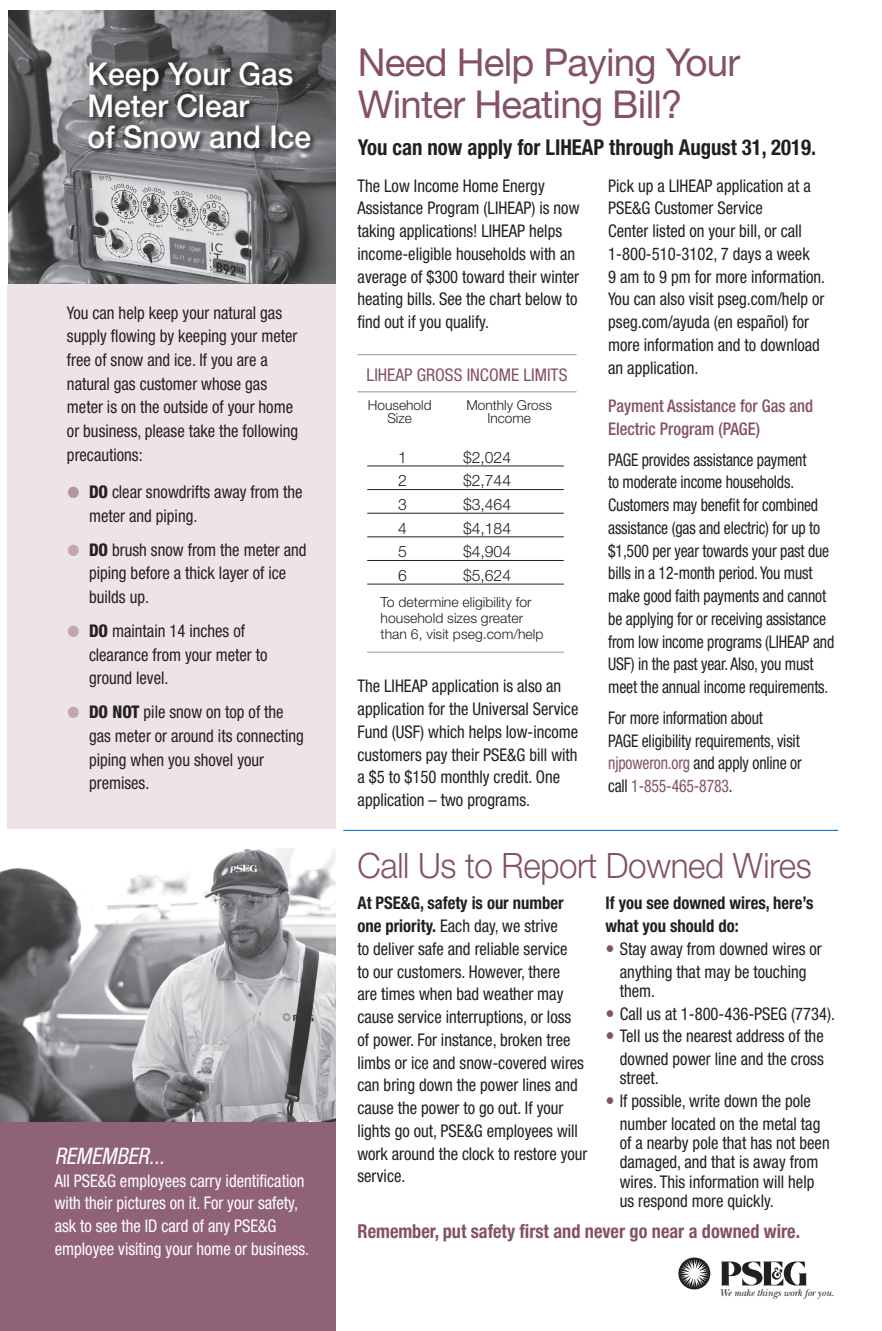
<style>
.page{position:relative;width:882px;height:1331px;background:#fff}
.page>*{position:absolute;margin:0;border:0;box-sizing:border-box;transform-origin:0 0}
.Headline{font:38.5px/42.4px "Helvetica Neue";letter-spacing:-.02em;color:#845168}
.Headline-2{font:300 35px "Helvetica Neue";letter-spacing:-.01em;color:#845168;scale:.95 1}
.Headline-3{font:500 31.5px/31.5px "Helvetica Neue";color:#fff;scale:.95 1}
.Body{font:italic condensed 22.75px "Helvetica Neue";color:#fff;scale:.95 1}
.Bold_Text{font:700 condensed 21.88px "Helvetica Neue";color:#231f20;scale:.95 1}
.Bold_Text-2{font:700 condensed 19.25px "Helvetica Neue";color:#845168;scale:.95 1}
.Body-2{font:condensed 17.5px/22.8px "Helvetica Neue";color:#231f20;scale:.95 1}
.Body-3{font:condensed 17.5px/22.8px "Helvetica Neue";color:#231f20;scale:.9 1}
.Body-4{font:condensed 17.5px/22.8px "Helvetica Neue";color:#fff;scale:.95 1}
.Body-5{font:500 condensed 17.5px/22.8px "Helvetica Neue";color:#845168;scale:.95 1}
.Body-6{font:700 condensed 17.5px/22.8px "Helvetica Neue";color:#231f20;scale:.95 1}
.Body_text{font:condensed 17.5px "Helvetica Neue";color:#845168}
.Table_text{font:300 15.75px "Helvetica Neue";color:#231f20}
.t1{font:300 14px/15.9px "Helvetica Neue";color:#231f20}
.Table_text-2{font:300 13.65px "Helvetica Neue";color:#231f20}
.t2{font:italic 10.15px "New Baskerville";letter-spacing:-.005em;color:#231f20}
.s1{font-weight:800}
.s2{color:#845168}
.s3{font-weight:700}
</style>
<div class="page">
<svg style="left:721px;top:1261px;width:86px;height:24px"></svg>
<svg style="left:678px;top:1257px;width:32px;height:32px"></svg>
<svg style="left:680px;top:1259px;width:29px;height:29px"></svg>
<hr style="left:367px;top:466px;width:96px;height:1px;background:#231f20">
<hr style="left:463px;top:466px;width:101px;height:1px;background:#231f20">
<hr style="left:367px;top:489px;width:96px;height:1px;background:#231f20">
<hr style="left:463px;top:489px;width:101px;height:1px;background:#231f20">
<hr style="left:367px;top:513px;width:96px;height:1px;background:#231f20">
<hr style="left:463px;top:513px;width:101px;height:1px;background:#231f20">
<hr style="left:367px;top:536px;width:96px;height:1px;background:#231f20">
<hr style="left:463px;top:536px;width:101px;height:1px;background:#231f20">
<hr style="left:367px;top:560px;width:96px;height:1px;background:#231f20">
<hr style="left:463px;top:560px;width:101px;height:1px;background:#231f20">
<hr style="left:367px;top:584px;width:96px;height:1px;background:#231f20">
<hr style="left:463px;top:584px;width:101px;height:1px;background:#231f20">
<hr style="left:367px;top:652px;width:96px;height:1px;background:#939598">
<hr style="left:463px;top:652px;width:101px;height:1px;background:#939598">
<hr style="left:358px;top:391px;width:84px;height:1px;background:#939598">
<hr style="left:442px;top:391px;width:135px;height:1px;background:#939598">
<hr style="left:358px;top:354px;width:84px;height:1px;background:#939598">
<hr style="left:442px;top:354px;width:135px;height:1px;background:#939598">
<hr style="left:343px;top:830px;width:495px;height:1px;background:#0168b3">
<img style="left:8px;top:10px;width:328px;height:275px">
<div style="left:7px;top:285px;width:329px;height:544px;background:#eee3e7"></div>
<div style="left:87px;top:61px;width:231px;height:95px;background:#231f20;opacity:.9"></div>
<div style="left:0;top:857px;width:336px;height:474px;background:#906277"></div>
<img style="left:0;top:848px;width:336px;height:273px">
<p class="Headline-3" style="left:88px;top:58px;width:218px">Keep Your Gas<br>Meter Clear</p>
<p class="Headline-3" style="left:88px;top:121px;width:237px">of Snow and Ice</p>
<p class="Body-2" style="left:67px;top:301px;width:245px;line-height:23.6px">You can help keep your natural gas supply flowing by keeping your meter free of snow and ice. If you are a natural gas customer whose gas meter is on the outside of your home or business, please take the following precautions:</p>
<p class="Body-2" style="left:89px;top:480px;width:226px;line-height:23.6px"><span class="s1">DO</span> clear snowdrifts away from the meter and piping.</p>
<p class="Body-2" style="left:89px;top:538px;width:230px;line-height:23.6px"><span class="s1">DO</span> brush snow from the meter and piping before a thick layer of ice builds up.</p>
<p class="Body-2" style="left:89px;top:619px;width:189px;line-height:23.6px"><span class="s1">DO</span> maintain 14 inches of clearance from your meter to ground level.</p>
<p class="Body-2" style="left:89px;top:700px;width:228px;line-height:23.6px"><span class="s1">DO NOT</span> pile snow on top of the gas meter or around its connecting piping when you shovel your premises.</p>
<p class="Body" style="left:55px;top:1143px;width:117px">REMEMBER...</p>
<p class="Body-4" style="left:55px;top:1169px;width:269px">All PSE&amp;G employees carry identification with their pictures on it. For your safety, ask to see the ID card of any PSE&amp;G employee visiting your home or business.</p>
<p class="Headline" style="left:358px;top:40px;width:384px">Need Help Paying Your<br>Winter Heating Bill?</p>
<p class="Bold_Text" style="left:358px;top:134px;width:484px">You can now apply for LIHEAP through August 31, 2019.</p>
<p class="Body-2" style="left:358px;top:174px;width:235px">The Low Income Home Energy<br>Assistance Program (LIHEAP) is now taking applications! LIHEAP helps income-eligible households with an average of $300 toward their winter heating bills. See the chart below to find out if you qualify.</p>
<p class="Body_text" style="left:367px;top:365px;width:202px">LIHEAP GROSS INCOME LIMITS</p>
<p class="Table_text-2" style="left:368px;top:396px;width:65px">Household</p>
<p class="Table_text-2" style="left:387px;top:410px;width:26px">Size</p>
<p class="Table_text-2" style="left:466px;top:396px;width:87px">Monthly Gross</p>
<p class="Table_text-2" style="left:487px;top:410px;width:45px">Income</p>
<p class="Table_text" style="left:398px;top:447px;width:10px">1</p>
<p class="Table_text" style="left:463px;top:447px;width:50px">$2,024</p>
<p class="Table_text" style="left:398px;top:471px;width:10px">2</p>
<p class="Table_text" style="left:463px;top:471px;width:50px">$2,744</p>
<p class="Table_text" style="left:398px;top:495px;width:10px">3</p>
<p class="Table_text" style="left:463px;top:495px;width:50px">$3,464</p>
<p class="Table_text" style="left:398px;top:518px;width:10px">4</p>
<p class="Table_text" style="left:463px;top:518px;width:50px">$4,184</p>
<p class="Table_text" style="left:398px;top:542px;width:10px">5</p>
<p class="Table_text" style="left:463px;top:542px;width:50px">$4,904</p>
<p class="Table_text" style="left:398px;top:565px;width:10px">6</p>
<p class="Table_text" style="left:463px;top:565px;width:50px">$5,624</p>
<p class="t1" style="left:381px;top:594px;width:164px">To determine eligibility for household sizes greater than 6, visit pseg.com/help</p>
<p class="Body-2" style="left:358px;top:674px;width:234px">The LIHEAP application is also an application for the Universal Service Fund (USF) which helps low-income customers pay their PSE&amp;G bill with a $5 to $150 monthly credit. One application – two programs.</p>
<p class="Body-2" style="left:608px;top:174px;width:215px">Pick up a LIHEAP application at a<br>PSE&amp;G Customer Service</p>
<p class="Body-2" style="left:608px;top:219px;width:230px">Center listed on your bill, or call<br>1-800-510-3102, 7 days a week<br>9 am to 9 pm for more information.<br>You can also visit pseg.com/help or pseg.com/ayuda (en español) for more information and to download an application.</p>
<p class="Body-5" style="left:608px;top:394px;width:217px">Payment Assistance for Gas and<br>Electric Program (PAGE)</p>
<p class="Body-3" style="left:608px;top:448px;width:253px">PAGE provides assistance payment<br>to moderate income households.<br>Customers may benefit for combined assistance (gas and electric) for up to $1,500 per year towards your past due bills in a 12-month period. You must make good faith payments and cannot be applying for or receiving assistance from low income programs (LIHEAP and USF) in the past year. Also, you must meet the annual income requirements.</p>
<p class="Body-3" style="left:608px;top:706px;width:216px">For more information about<br>PAGE eligibility requirements, visit <span class="s2">njpoweron.org</span> and apply online or call <span class="s2">1-855-465-8783</span>.</p>
<p class="Headline-2" style="left:358px;top:844px;width:480px">Call Us to Report Downed Wires</p>
<p class="Body-2" style="left:358px;top:892px;width:244px"><span class="s3">At PSE&amp;G, safety is our number one priority.</span> Each day, we strive<br>to deliver safe and reliable service<br>to our customers. However, there<br>are times when bad weather may cause service interruptions, or loss<br>of power. For instance, broken tree limbs or ice and snow-covered wires can bring down the power lines and cause the power to go out. If your lights go out, PSE&amp;G employees will work around the clock to restore your service.</p>
<p class="Body-6" style="left:606px;top:891px;width:220px">If you see downed wires, here’s what you should do:</p>
<p class="Body-2" style="left:620px;top:937px;width:214px">Stay away from downed wires or anything that may be touching</p>
<p class="Body-2" style="left:620px;top:979px;width:39px">them.</p>
<p class="Body-2" style="left:620px;top:1002px;width:228px">Call us at 1-800-436-PSEG (7734).</p>
<p class="Body-2" style="left:620px;top:1025px;width:216px">Tell us the nearest address of the downed power line and the cross</p>
<p class="Body-2" style="left:620px;top:1067px;width:43px">street.</p>
<p class="Body-2" style="left:620px;top:1089px;width:213px">If possible, write down the pole number located on the metal tag</p>
<p class="Body-2" style="left:620px;top:1133px;width:222px;line-height:19.2px">of a nearby pole that has not been damaged, and that is away from wires. This information will help us respond more quickly.</p>
<p class="Bold_Text-2" style="left:358px;top:1219px;width:467px">Remember, put safety first and never go near a downed wire.</p>
<p class="t2" style="left:720px;top:1287px;width:116px">We make things work for you.</p>
</div>
